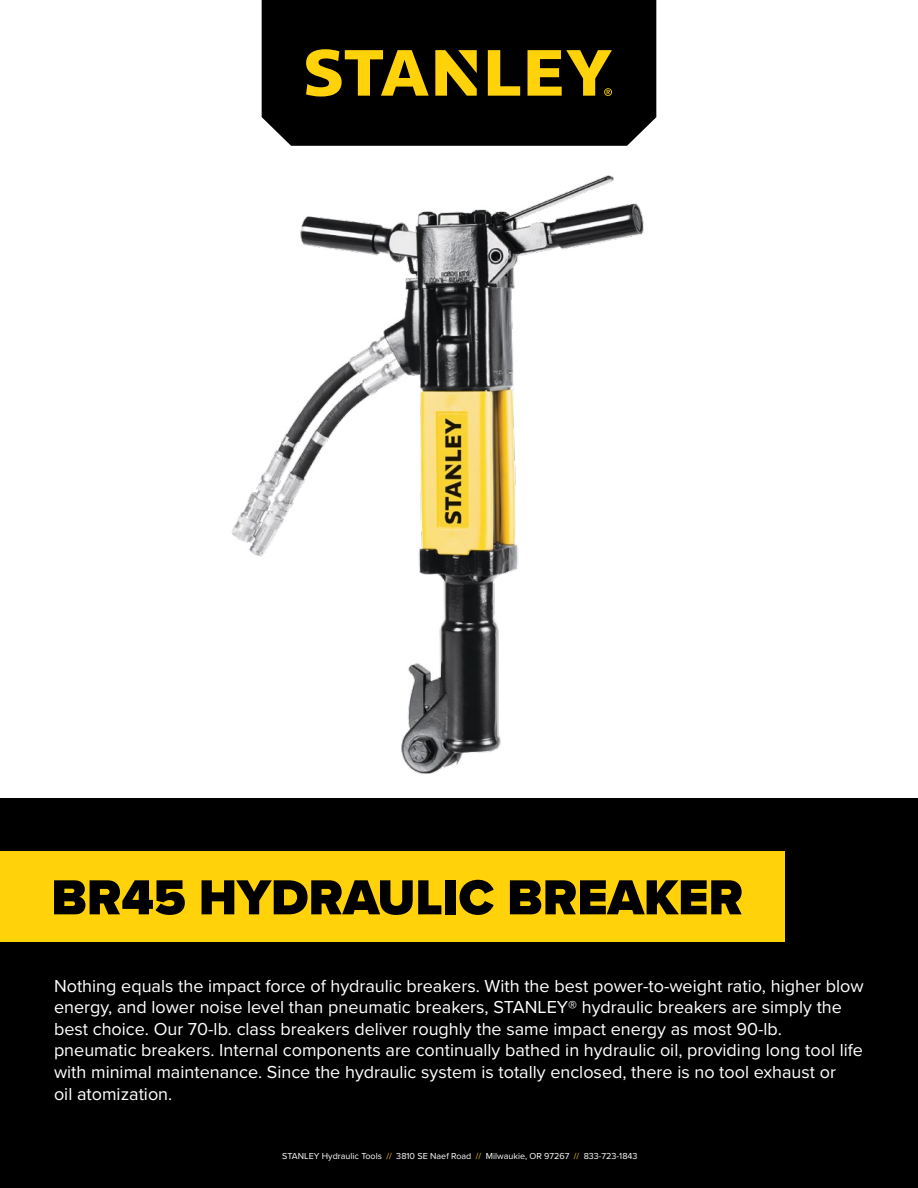
<style>
.page{position:relative;width:918px;height:1188px;background:#fff}
.page>*{position:absolute;margin:0;border:0;box-sizing:border-box;transform-origin:0 0}
.t1{font:900 51px "Proxima Nova";color:#000}
.t2{font:18px/21.6px "Proxima Nova";color:#fff}
.t3{font:9px "Proxima Nova";color:#fff}
.s1{color:#ffd20a}
</style>
<div class="page">
<div style="left:0;top:798px;width:918px;height:390px;background:#000"></div>
<div style="left:0;top:851px;width:784px;height:90px;background:#ffd20a"></div>
<img style="left:231px;top:175px;width:413px;height:599px">
<div style="left:262px;top:0;width:394px;height:146px;background:#000"></div>
<svg style="left:306px;top:49px;width:306px;height:48px;background:#786304"></svg>
<h1 class="t1" style="left:51px;top:859px;width:693px">BR45 HYDRAULIC BREAKER</h1>
<p class="t2" style="left:54px;top:974px;width:811px">Nothing equals the impact force of hydraulic breakers. With the best power-to-weight ratio, higher blow energy, and lower noise level than pneumatic breakers, STANLEY® hydraulic breakers are simply the best choice. Our 70-lb. class breakers deliver roughly the same impact energy as most 90-lb. pneumatic breakers. Internal components are continually bathed in hydraulic oil, providing long tool life with minimal maintenance. Since the hydraulic system is totally enclosed, there is no tool exhaust or<br>oil atomization.</p>
<p class="t3" style="left:282px;top:1149px;width:357px">STANLEY Hydraulic Tools <span class="s1">//</span> 3810 SE Naef Road <span class="s1">//</span> Milwaukie, OR 97267 <span class="s1">//</span> 833-723-1843</p>
</div>
